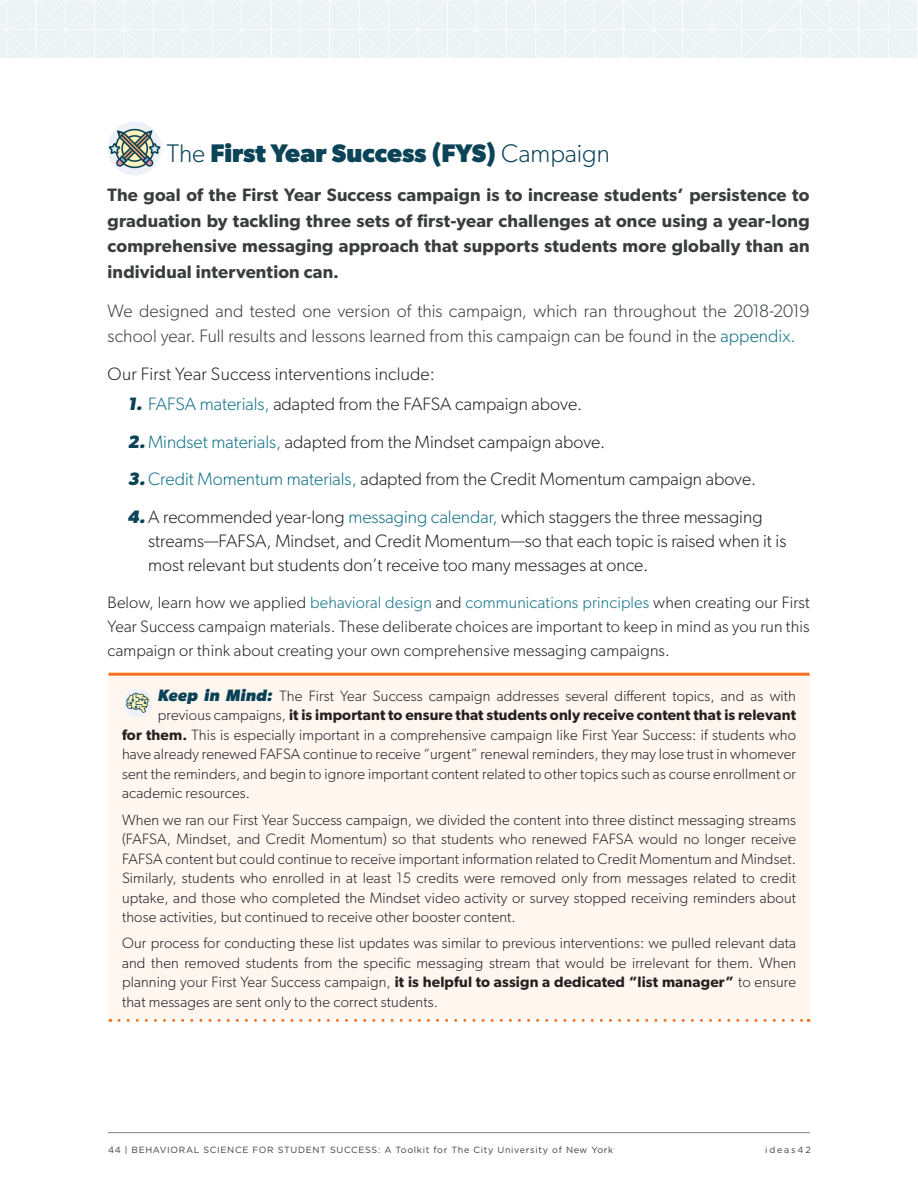
<style>
.page{position:relative;width:918px;height:1188px;background:#fff}
.page>*{position:absolute;margin:0;border:0;box-sizing:border-box;transform-origin:0 0}
.t1{font:700 25.5px "Gibson";color:#0b4357}
.t2{font:300 18px/37.5px "Gibson";color:#231f20}
.t3{font:600 18px/25.5px "Gibson";letter-spacing:.01em;color:#3b3d3d;text-align:justify}
.t4{font:300 18px/25.5px "Gibson";letter-spacing:.005em;color:#3b3d3d}
.t5{font:300 16.5px/24px "Gibson";letter-spacing:.01em;color:#231f20;text-align:justify}
.t6{font:300 15px/19.5px "Gibson";letter-spacing:.01em;color:#231f20;text-align:justify}
.t7{font:600 15px "Gibson";letter-spacing:.01em;color:#231f20}
.t8{font:9px "Gotham";letter-spacing:.075em;color:#3b3d3d}
.t9{font:9px "Gotham";letter-spacing:.2em;color:#3b3d3d}
.s1{font-weight:300}
.s2{color:#0e7085}
.s3{font-weight:700;font-style:italic;color:#0b4357}
.s4{font-weight:700;font-style:italic;font-size:16.5px;color:#094257}
.s5{font-weight:600}
</style>
<div class="page">
<svg style="left:0;top:0;width:917px;height:58px"></svg>
<hr style="left:108px;top:1132px;width:702px;height:1px;background:#878585">
<div style="left:108px;top:122px;width:54px;height:54px;background:#eff1f8;border-radius:50%"></div>
<svg style="left:109px;top:129px;width:51px;height:39px"></svg>
<div style="left:108px;top:674px;width:702px;height:346px;background:#fef6ef"></div>
<hr style="left:108px;top:673px;width:702px;height:3px;background:#f47321">
<svg style="left:119px;top:1019px;width:690px;height:3px"></svg>
<div style="left:123px;top:689px;width:29px;height:28px;background:#f0f2f9;border-radius:50%"></div>
<svg style="left:126px;top:693px;width:23px;height:20px"></svg>
<h1 class="t1" style="left:167px;top:138px;width:445px"><span class="s1">The</span> First Year Success (FYS) <span class="s1">Campaign</span></h1>
<p class="t3" style="left:108px;top:182px;width:704px">The goal of the First Year Success campaign is to increase students’ persistence to graduation by tackling three sets of first-year challenges at once using a year-long comprehensive messaging approach that supports students more globally than an individual intervention can.</p>
<p class="t4" style="left:108px;top:297px;width:703px">We designed and tested one version of this campaign, which ran throughout the 2018-2019 school year. Full results and lessons learned from this campaign can be found in the <span class="s2">appendix.</span></p>
<p class="t2" style="left:108px;top:354px;width:329px">Our First Year Success interventions include:</p>
<p class="t2" style="left:128px;top:385px;width:456px"><span class="s3">1.</span> <span class="s2">FAFSA materials,</span> adapted from the FAFSA campaign above.</p>
<p class="t2" style="left:128px;top:423px;width:636px"><span class="s3">2.</span> <span class="s2">Mindset materials,</span> adapted from the Mindset campaign above.<br><span class="s3">3.</span><span class="s2">Credit Momentum materials,</span> adapted from the Credit Momentum campaign above.<br><span class="s3">4.</span>A recommended year-long <span class="s2">messaging calendar,</span> which staggers the three messaging</p>
<p class="t2" style="left:148px;top:528px;width:640px;line-height:24px">streams—FAFSA, Mindset, and Credit Momentum—so that each topic is raised when it is most relevant but students don’t receive too many messages at once.</p>
<p class="t5" style="left:108px;top:590px;width:704px">Below, learn how we applied <span class="s2">behavioral design</span> and <span class="s2">communications principles</span> when creating our First Year Success campaign materials. These deliberate choices are important to keep in mind as you run this campaign or think about creating your own comprehensive messaging campaigns.</p>
<p class="t6" style="left:158px;top:686px;width:640px"><span class="s4">Keep in Mind:</span> The First Year Success campaign addresses several different topics, and as with</p>
<p class="t7" style="left:158px;top:706px;width:640px"><span class="s1">previous campaigns,</span> it is important to ensure that students only receive content that is relevant</p>
<p class="t6" style="left:122px;top:725px;width:676px"><span class="s5">for them.</span> This is especially important in a comprehensive campaign like First Year Success: if students who</p>
<p class="t6" style="left:122px;top:744px;width:676px">have already renewed FAFSA continue to receive “urgent” renewal reminders, they may lose trust in whomever</p>
<p class="t6" style="left:122px;top:764px;width:676px">sent the reminders, and begin to ignore important content related to other topics such as course enrollment or</p>
<p class="t6" style="left:122px;top:783px;width:130px">academic resources.</p>
<p class="t6" style="left:122px;top:810px;width:676px">When we ran our First Year Success campaign, we divided the content into three distinct messaging streams (FAFSA, Mindset, and Credit Momentum) so that students who renewed FAFSA would no longer receive FAFSA content but could continue to receive important information related to Credit Momentum and Mindset.<br>Similarly, students who enrolled in at least 15 credits were removed only from messages related to credit uptake, and those who completed the Mindset video activity or survey stopped receiving reminders about those activities, but continued to receive other booster content.</p>
<p class="t6" style="left:122px;top:933px;width:676px">Our process for conducting these list updates was similar to previous interventions: we pulled relevant data and then removed students from the specific messaging stream that would be irrelevant for them. When planning your First Year Success campaign, <span class="s5">it is helpful to assign a dedicated “list manager”</span> to ensure that messages are sent only to the correct students.</p>
<p class="t8" style="left:108px;top:1145px;width:507px">44 | BEHAVIORAL SCIENCE FOR STUDENT SUCCESS: A Toolkit for The City University of New York</p>
<p class="t9" style="left:765px;top:1145px;width:47px">ideas42</p>
</div>
